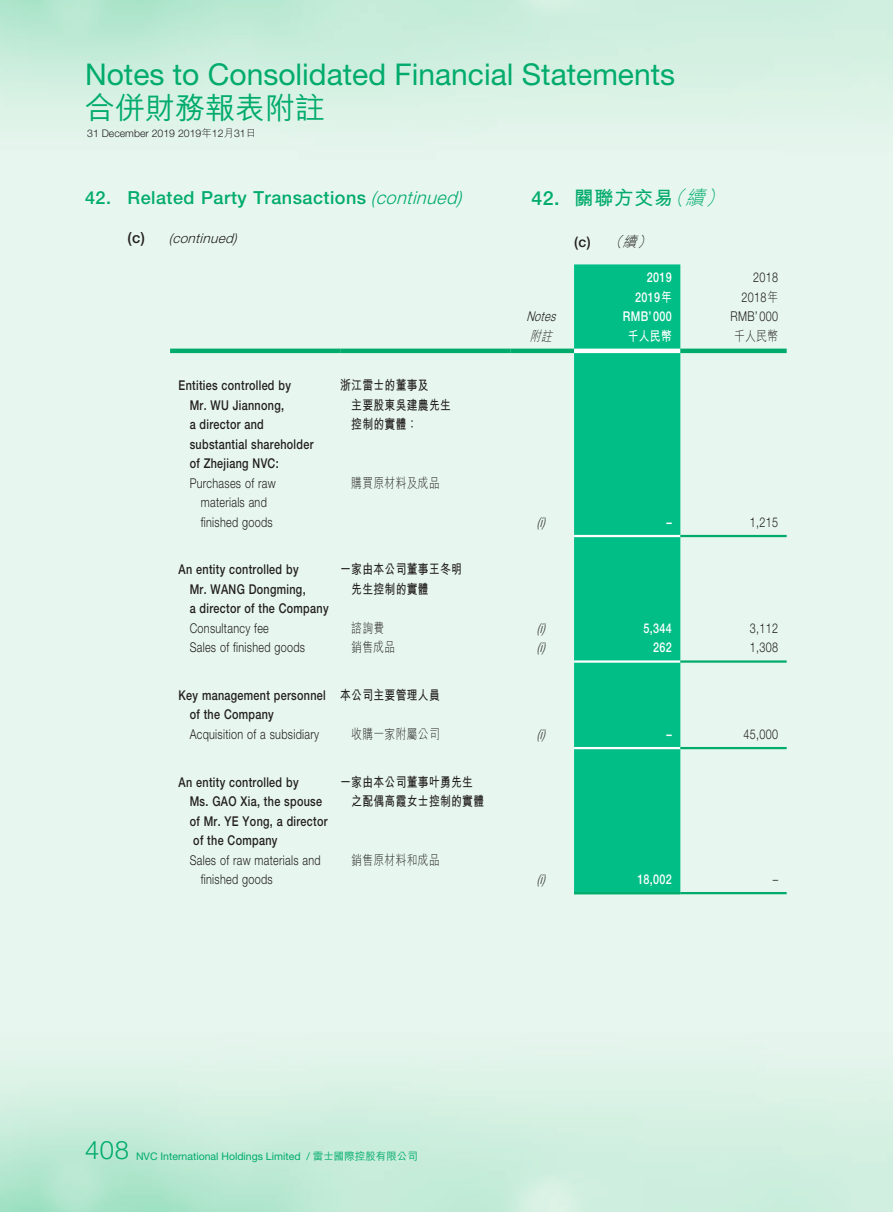
<style>
.page{position:relative;width:893px;height:1212px;background:#fff}
.page>*{position:absolute;margin:0;border:0;box-sizing:border-box;transform-origin:0 0}
.t1{font:30px "Helvetica Neue LT Std";color:#00ab6b}
.t2{font:500 30px "M Hei HK";color:#00ab6b}
.t3{font:300 25.5px "Helvetica Neue LT Std";color:#00ab6b}
.t4{font:700 19.5px "M Hei HK";letter-spacing:.03em;color:#00ab6b}
.t5{font:500 18px "Helvetica Neue LT Std";letter-spacing:.03em;color:#00ab6b}
.t6{font:500 14.25px "Helvetica Neue LT Std";color:#231f20}
.t7{font:500 13.5px/19.5px "Helvetica Neue LT Std";letter-spacing:.03em;color:#231f20;scale:.8 1}
.t8{font:300 13.5px/19.5px "Helvetica Neue LT Std";letter-spacing:.03em;color:#231f20;scale:.8 1}
.t9{font:700 13.5px/19.5px "M Hei HK";letter-spacing:.03em;color:#231f20;scale:.8 1}
.t10{font:300 13.5px "M Hei HK";letter-spacing:.03em;color:#231f20;scale:.8 1}
.t11{font:500 13.5px "Helvetica Neue LT Std";letter-spacing:.03em;color:#fff;scale:.8 1}
.t12{font:italic 300 13.5px "Helvetica Neue LT Std";color:#231f20;scale:.8 1}
.t13{font:italic 300 13.5px "Helvetica Neue LT Std";color:#231f20}
.t14{font:700 13.5px "M Hei HK";color:#fff;scale:.8 1}
.t15{font:italic 300 13.5px "M Hei HK";color:#231f20;scale:.8 1}
.t16{font:10.5px "Helvetica Neue LT Std";color:#00ab6b}
.t17{font:300 10.5px "Helvetica Neue LT Std";color:#231f20}
.s1{font-family:"M Hei HK"}
.s2{font-weight:300;font-style:italic}
.s3{font-weight:500;font-style:normal;font-size:15px}
.s4{font-family:"Helvetica Neue LT Std";font-weight:500}
.s5{font-family:"M Hei HK";font-weight:300;font-style:italic}
.s6{font-family:"M Hei HK";font-weight:700}
.s7{font-family:"M Hei HK";font-weight:500}
</style>
<div class="page">
<div style="left:574px;top:264px;width:106px;height:628px;background:#00be86"></div>
<hr style="left:170px;top:349px;width:170px;height:4px;background:#00ab6b">
<hr style="left:340px;top:349px;width:170px;height:4px;background:#00ab6b">
<hr style="left:510px;top:349px;width:64px;height:4px;background:#00ab6b">
<hr style="left:574px;top:349px;width:106px;height:4px;background:#fff">
<hr style="left:680px;top:349px;width:107px;height:4px;background:#00ab6b">
<hr style="left:574px;top:535px;width:106px;height:2px;background:#fff">
<hr style="left:680px;top:535px;width:107px;height:2px;background:#00ab6b">
<hr style="left:574px;top:660px;width:106px;height:3px;background:#fff">
<hr style="left:680px;top:660px;width:107px;height:3px;background:#00ab6b">
<hr style="left:574px;top:747px;width:106px;height:2px;background:#fff">
<hr style="left:680px;top:747px;width:107px;height:2px;background:#00ab6b">
<hr style="left:574px;top:892px;width:106px;height:2px;background:#00ab6b">
<hr style="left:680px;top:892px;width:107px;height:2px;background:#00ab6b">
<h1 class="t1" style="left:85px;top:57px;width:592px">Notes to Consolidated Financial Statements</h1>
<h1 class="t2" style="left:85px;top:86px;width:241px">合併財務報表附註</h1>
<p class="t17" style="left:87px;top:127px;width:171px">31 December 2019 2019<span class="s1">年</span>12<span class="s1">月</span>31<span class="s1">日</span></p>
<h3 class="t5" style="left:85px;top:187px;width:379px">42. Related Party Transactions <span class="s2">(continued)</span></h3>
<p class="t13" style="left:128px;top:230px;width:111px"><span class="s3">( c )</span> (continued)</p>
<p class="t7" style="left:190px;top:376px;width:156px;text-indent:-11px">Entities controlled by<br>Mr. WU Jiannong,<br>a director and substantial shareholder of Zhejiang NVC:</p>
<p class="t9" style="left:351px;top:374px;width:126px;text-indent:-11px">浙江雷士的董事及<br>主要股東吳建農先生控制的實體：</p>
<p class="t8" style="left:201px;top:473px;width:95px;text-indent:-11px">Purchases of raw materials and finished goods</p>
<p class="t10" style="left:351px;top:476px;width:112px">購買原材料及成品</p>
<h3 class="t4" style="left:531px;top:184px;width:200px"><span class="s4">42.</span> 關聯方交易<span class="s2">（續）</span></h3>
<p class="t6" style="left:574px;top:234px;width:83px">(c) <span class="s5">（續）</span></p>
<p class="t11" style="left:647px;top:269px;width:33px">2019</p>
<p class="t8" style="left:753px;top:267px;width:33px">2018</p>
<p class="t11" style="left:635px;top:289px;width:47px">2019<span class="s6">年</span></p>
<p class="t8" style="left:742px;top:287px;width:47px">2018<span class="s1">年</span></p>
<p class="t12" style="left:526px;top:308px;width:43px">Notes</p>
<p class="t11" style="left:623px;top:308px;width:63px">RMB’ 000</p>
<p class="t8" style="left:731px;top:306px;width:61px">RMB’ 000</p>
<p class="t15" style="left:530px;top:329px;width:33px">附註</p>
<p class="t14" style="left:628px;top:326px;width:57px">千人民幣</p>
<p class="t10" style="left:734px;top:329px;width:57px">千人民幣</p>
<p class="t12" style="left:537px;top:514px;width:13px">(i)</p>
<p class="t11" style="left:666px;top:514px;width:8px">–</p>
<p class="t8" style="left:750px;top:512px;width:37px">1,215</p>
<p class="t7" style="left:190px;top:560px;width:175px;text-indent:-11px">An entity controlled by<br>Mr. WANG Dongming,<br>a director of the Company</p>
<p class="t9" style="left:351px;top:558px;width:140px;text-indent:-11px">一家由本公司董事王冬明先生控制的實體</p>
<p class="t8" style="left:190px;top:618px;width:100px">Consultancy fee</p>
<p class="t10" style="left:351px;top:621px;width:43px">諮詢費</p>
<p class="t12" style="left:537px;top:620px;width:13px">(i)</p>
<p class="t11" style="left:644px;top:620px;width:37px">5,344</p>
<p class="t8" style="left:750px;top:618px;width:37px">3,112</p>
<p class="t8" style="left:190px;top:638px;width:146px">Sales of finished goods</p>
<p class="t10" style="left:351px;top:640px;width:57px">銷售成品</p>
<p class="t12" style="left:537px;top:639px;width:13px">(i)</p>
<p class="t11" style="left:653px;top:640px;width:25px">262</p>
<p class="t8" style="left:750px;top:638px;width:37px">1,308</p>
<p class="t7" style="left:190px;top:685px;width:172px;text-indent:-11px">Key management personnel of the Company</p>
<p class="t9" style="left:340px;top:684px;width:126px">本公司主要管理人員</p>
<p class="t8" style="left:190px;top:724px;width:163px">Acquisition of a subsidiary</p>
<p class="t10" style="left:351px;top:727px;width:112px">收購一家附屬公司</p>
<p class="t12" style="left:537px;top:726px;width:13px">(i)</p>
<p class="t11" style="left:666px;top:726px;width:8px">–</p>
<p class="t8" style="left:744px;top:724px;width:45px">45,000</p>
<p class="t7" style="left:190px;top:772px;width:174px;text-indent:-11px">An entity controlled by<br>Ms. GAO Xia, the spouse of Mr. YE Yong, a director of the Company</p>
<p class="t9" style="left:351px;top:771px;width:168px;text-indent:-11px">一家由本公司董事叶勇先生之配偶高霞女士控制的實體</p>
<p class="t8" style="left:201px;top:850px;width:151px;text-indent:-11px">Sales of raw materials and finished goods</p>
<p class="t10" style="left:351px;top:853px;width:112px">銷售原材料和成品</p>
<p class="t12" style="left:537px;top:871px;width:13px">(i)</p>
<p class="t11" style="left:637px;top:871px;width:45px">18,002</p>
<p class="t8" style="left:773px;top:869px;width:8px">–</p>
<h2 class="t3" style="left:85px;top:1134px;width:45px">408</h2>
<p class="t16" style="left:136px;top:1149px;width:283px">NVC International Holdings Limited / <span class="s7">雷士國際控股有限公司</span></p>
</div>
